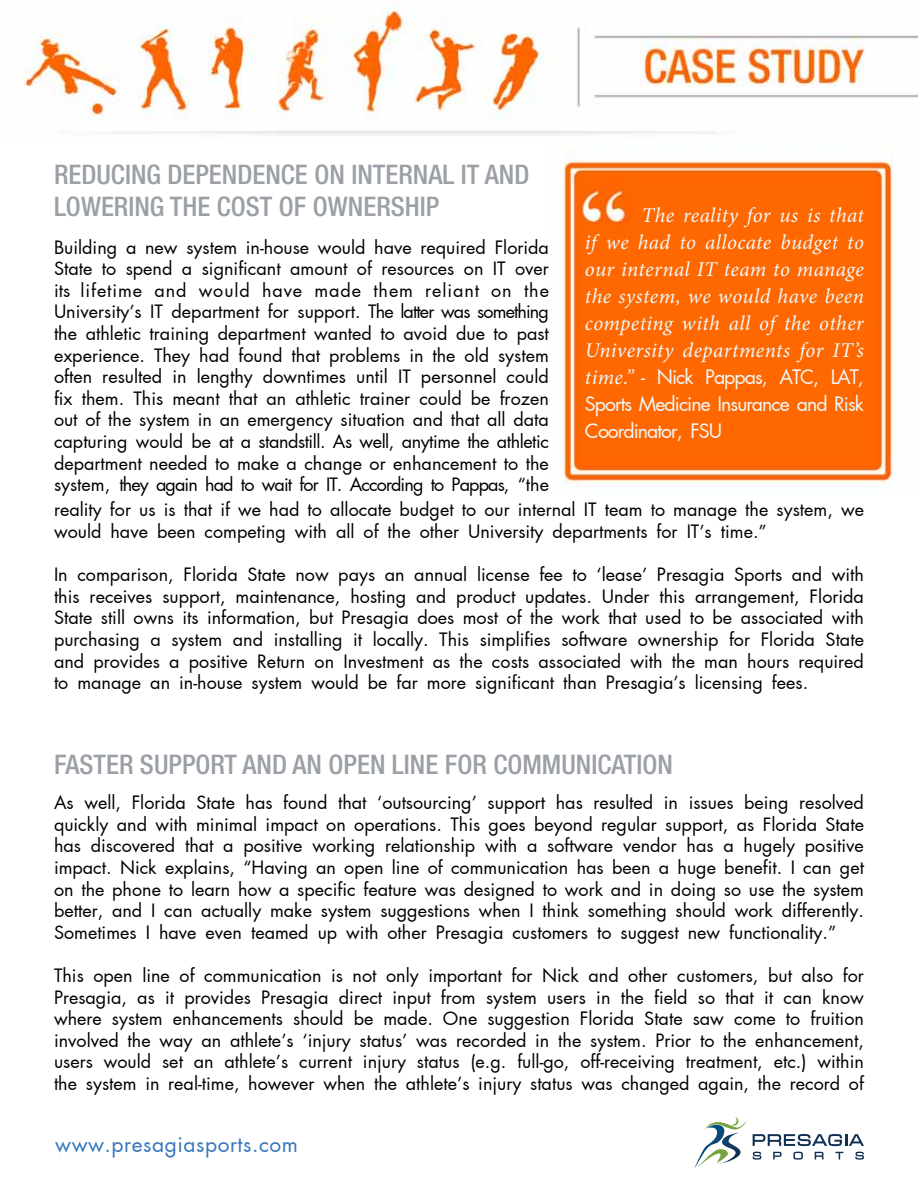
<style>
.page{position:relative;width:918px;height:1188px;background:#fff}
.page>*{position:absolute;margin:0;border:0;box-sizing:border-box;transform-origin:0 0}
.t1{font:500 condensed 27px/32.4px "Helvetica Neue LT Pro";color:#9ba0a6}
.t2{font:italic 21px/27px "Minion Pro";letter-spacing:.015em;color:#eff8fa;text-align:justify}
.t3{font:21px "AG Futura";letter-spacing:.025em;color:#3777bc}
.t4{font:19.5px/27px "AG Futura";letter-spacing:-.05em;color:#eff8fa;text-align:justify}
.t5{font:18px/21.6px "AG Futura";color:#000;text-align:justify}
.s1{font-family:"Minion Pro";font-style:italic;font-size:21px}
</style>
<div class="page">
<img style="left:20px;top:7px;width:898px;height:129px">
<img style="left:563px;top:149px;width:330px;height:344px">
<svg style="left:695px;top:1116px;width:169px;height:52px"></svg>
<h1 class="t1" style="left:54px;top:158px;width:477px">REDUCING DEPENDENCE ON INTERNAL IT AND<br>LOWERING THE COST OF OWNERSHIP</h1>
<p class="t5" style="left:54px;top:236px;width:497px">Building a new system in-house would have required Florida State to spend a significant amount of resources on IT over its lifetime and would have made them reliant on the University’s IT department for support. The latter was something the athletic training department wanted to avoid due to past experience. They had found that problems in the old system often resulted in lengthy downtimes until IT personnel could fix them. This meant that an athletic trainer could be frozen out of the system in an emergency situation and that all data capturing would be at a standstill. As well, anytime the athletic department needed to make a change or enhancement to the system, they again had to wait for IT. According to Pappas, “the</p>
<p class="t2" style="left:585px;top:202px;width:281px;text-indent:57px">The reality for us is that if we had to allocate budget to our internal IT team to manage the system, we would have been competing with all of the other University departments for IT’s</p>
<p class="t4" style="left:585px;top:364px;width:281px"><span class="s1">time.”</span> - Nick Pappas, ATC, LAT, Sports Medicine Insurance and Risk Coordinator, FSU</p>
<p class="t5" style="left:54px;top:499px;width:812px">reality for us is that if we had to allocate budget to our internal IT team to manage the system, we would have been competing with all of the other University departments for IT’s time.”</p>
<p class="t5" style="left:54px;top:564px;width:812px">In comparison, Florida State now pays an annual license fee to ‘lease’ Presagia Sports and with this receives support, maintenance, hosting and product updates. Under this arrangement, Florida State still owns its information, but Presagia does most of the work that used to be associated with purchasing a system and installing it locally. This simplifies software ownership for Florida State and provides a positive Return on Investment as the costs associated with the man hours required to manage an in-house system would be far more significant than Presagia’s licensing fees.</p>
<h1 class="t1" style="left:54px;top:747px;width:620px">FASTER SUPPORT AND AN OPEN LINE FOR COMMUNICATION</h1>
<p class="t5" style="left:54px;top:792px;width:812px">As well, Florida State has found that ‘outsourcing’ support has resulted in issues being resolved quickly and with minimal impact on operations. This goes beyond regular support, as Florida State has discovered that a positive working relationship with a software vendor has a hugely positive impact. Nick explains, “Having an open line of communication has been a huge benefit. I can get on the phone to learn how a specific feature was designed to work and in doing so use the system better, and I can actually make system suggestions when I think something should work differently.<br>Sometimes I have even teamed up with other Presagia customers to suggest new functionality.”</p>
<p class="t5" style="left:54px;top:965px;width:811px">This open line of communication is not only important for Nick and other customers, but also for Presagia, as it provides Presagia direct input from system users in the field so that it can know where system enhancements should be made. One suggestion Florida State saw come to fruition involved the way an athlete’s ‘injury status’ was recorded in the system. Prior to the enhancement, users would set an athlete’s current injury status (e.g. full-go, off-receiving treatment, etc.) within the system in real-time, however when the athlete’s injury status was changed again, the record of</p>
<p class="t3" style="left:55px;top:1131px;width:244px">www.presagiasports.com</p>
</div>
